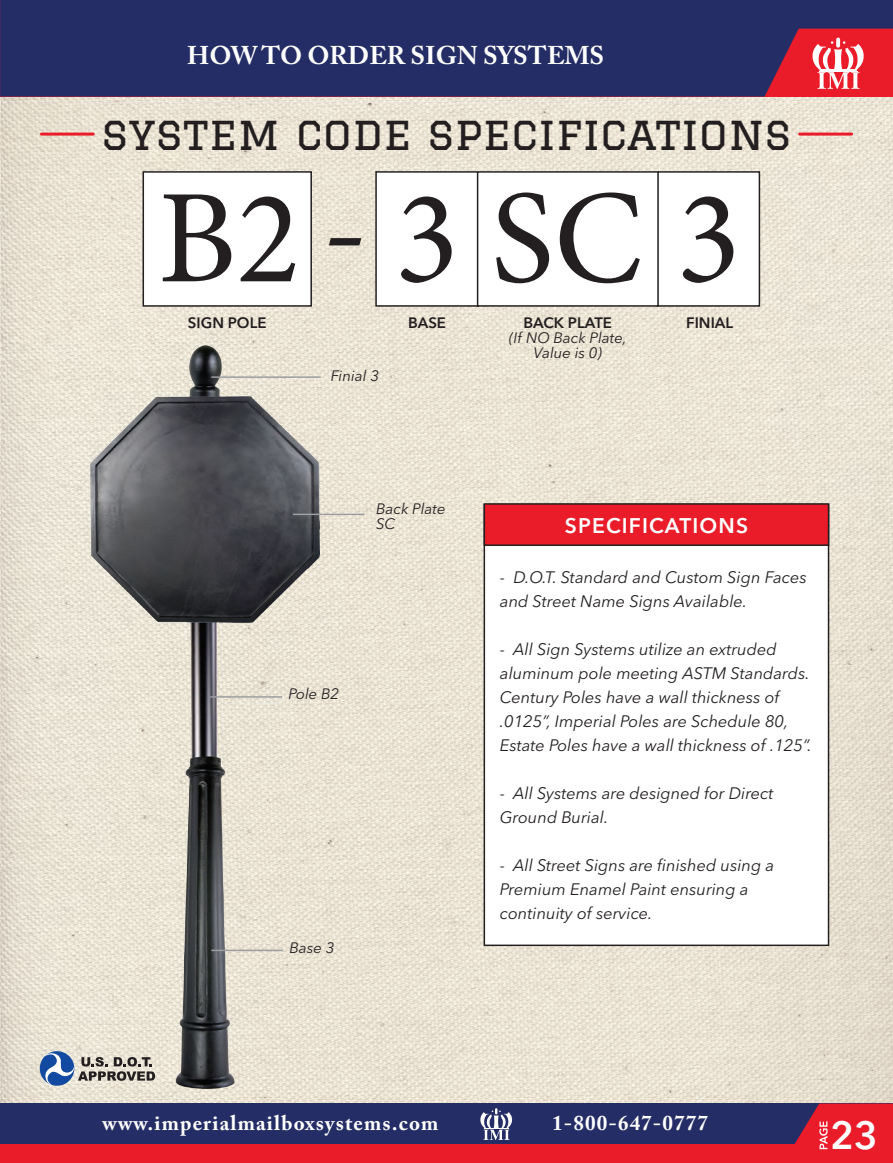
<style>
.page{position:relative;width:893px;height:1163px;background:#fff}
.page>*{position:absolute;margin:0;border:0;box-sizing:border-box;transform-origin:0 0}
.t1{font:133.5px "Minion Pro";letter-spacing:.12em;color:#231f20}
.t2{font:45px "Graduate";color:#231f20}
.t3{font:600 39px "Avenir Next LT Pro";color:#fff}
.t4{font:700 25.5px "Adobe Caslon Pro";color:#fff}
.t5{font:700 21px "Adobe Caslon Pro";letter-spacing:.055em;color:#fff}
.t6{font:600 21px "Avenir Next LT Pro";letter-spacing:.055em;color:#fff}
.t7{font:italic 16.5px/24px "Avenir Next LT Pro";color:#231f20}
.t8{font:italic 15px/15px "Avenir Next LT Pro";color:#231f20;text-align:center}
.t9{font:600 15px "Avenir Next LT Pro";color:#231f20}
</style>
<div class="page">
<img style="left:0;top:97px;width:893px;height:1006px">
<div style="left:1px;top:0;width:892px;height:97px;background:#242d65"></div>
<svg style="left:810px;top:41px;width:55px;height:48px"></svg>
<div style="left:1px;top:1103px;width:892px;height:60px;background:#242d65"></div>
<div style="left:1px;top:1144px;width:892px;height:19px;background:#eb1c29"></div>
<svg style="left:480px;top:1108px;width:33px;height:32px"></svg>
<svg style="left:0;top:0;width:1px;height:97px"></svg>
<hr style="left:0;top:1103px;width:1px;height:60px;background:#242d65">
<svg style="left:0;top:1144px;width:1px;height:19px"></svg>
<div style="left:40px;top:1051px;width:34px;height:34px;background:#114aa0;border-radius:50%"></div>
<svg style="left:45px;top:1051px;width:45px;height:34px"></svg>
<img style="left:90px;top:345px;width:229px;height:744px">
<svg style="left:794px;top:1103px;width:99px;height:47px"></svg>
<hr style="left:41px;top:133px;width:52px;height:3px;background:#eb1c29">
<hr style="left:799px;top:133px;width:52px;height:3px;background:#eb1c29">
<div style="left:657px;top:172px;width:102px;height:134px;background:#fff"></div>
<div style="left:656px;top:171px;width:104px;height:136px;border:2px solid #231f20"></div>
<div style="left:143px;top:172px;width:168px;height:134px;background:#fff"></div>
<div style="left:142px;top:171px;width:170px;height:136px;border:2px solid #231f20"></div>
<div style="left:376px;top:172px;width:102px;height:134px;background:#fff"></div>
<div style="left:375px;top:171px;width:104px;height:136px;border:2px solid #231f20"></div>
<div style="left:477px;top:172px;width:181px;height:134px;background:#fff"></div>
<div style="left:477px;top:171px;width:182px;height:136px;border:2px solid #231f20"></div>
<svg style="left:329px;top:238px;width:32px;height:7px"></svg>
<div style="left:484px;top:505px;width:344px;height:440px;background:#fff"></div>
<div style="left:483px;top:504px;width:346px;height:442px;border:2px solid #231f20"></div>
<div style="left:484px;top:504px;width:344px;height:41px;background:#eb1c29"></div>
<div style="left:483px;top:503px;width:346px;height:43px;border:2px solid #231f20"></div>
<hr style="left:211px;top:949px;width:72px;height:2px;background:#9d9fa2">
<hr style="left:210px;top:696px;width:72px;height:1px;background:#9d9fa2">
<hr style="left:293px;top:513px;width:72px;height:2px;background:#9d9fa2">
<hr style="left:211px;top:376px;width:110px;height:2px;background:#9d9fa2">
<h3 class="t4" style="left:187px;top:40px;width:418px">HOW TO ORDER SIGN SYSTEMS</h3>
<h2 class="t2" style="left:101px;top:107px;width:692px">SYSTEM CODE SPECIFICATIONS</h2>
<h1 class="t1" style="left:395px;top:149px;width:347px">3SC3</h1>
<h1 class="t1" style="left:158px;top:149px;width:144px">B2</h1>
<p class="t9" style="left:188px;top:314px;width:80px">SIGN POLE</p>
<p class="t9" style="left:408px;top:314px;width:40px">BASE</p>
<p class="t9" style="left:523px;top:314px;width:90px">BACK PLATE</p>
<p class="t8" style="left:509px;top:330px;width:119px">(If NO Back Plate,<br>Value is 0)</p>
<p class="t9" style="left:686px;top:314px;width:49px">FINIAL</p>
<p class="t8" style="left:331px;top:368px;width:50px">Finial 3</p>
<p class="t8" style="left:376px;top:501px;width:71px;text-align:left">Back Plate<br>SC</p>
<p class="t8" style="left:288px;top:686px;width:52px">Pole B2</p>
<p class="t8" style="left:289px;top:940px;width:46px">Base 3</p>
<p class="t6" style="left:565px;top:512px;width:185px">SPECIFICATIONS</p>
<p class="t7" style="left:500px;top:565px;width:308px">- D.O.T. Standard and Custom Sign Faces and Street Name Signs Available.</p>
<p class="t7" style="left:500px;top:637px;width:313px">- All Sign Systems utilize an extruded aluminum pole meeting ASTM Standards.<br>Century Poles have a wall thickness of .0125”, Imperial Poles are Schedule 80, Estate Poles have a wall thickness of .125”.</p>
<p class="t7" style="left:500px;top:781px;width:275px">- All Systems are designed for Direct<br>Ground Burial.</p>
<p class="t7" style="left:500px;top:853px;width:276px">- All Street Signs are finished using a<br>Premium Enamel Paint ensuring a continuity of service.</p>
<p class="t5" style="left:103px;top:1110px;width:337px">www.imperialmailboxsystems.com</p>
<p class="t5" style="left:552px;top:1110px;width:157px">1-800-647-0777</p>
<h3 class="t3" style="left:830px;top:1111px;width:49px">23</h3>
</div>
